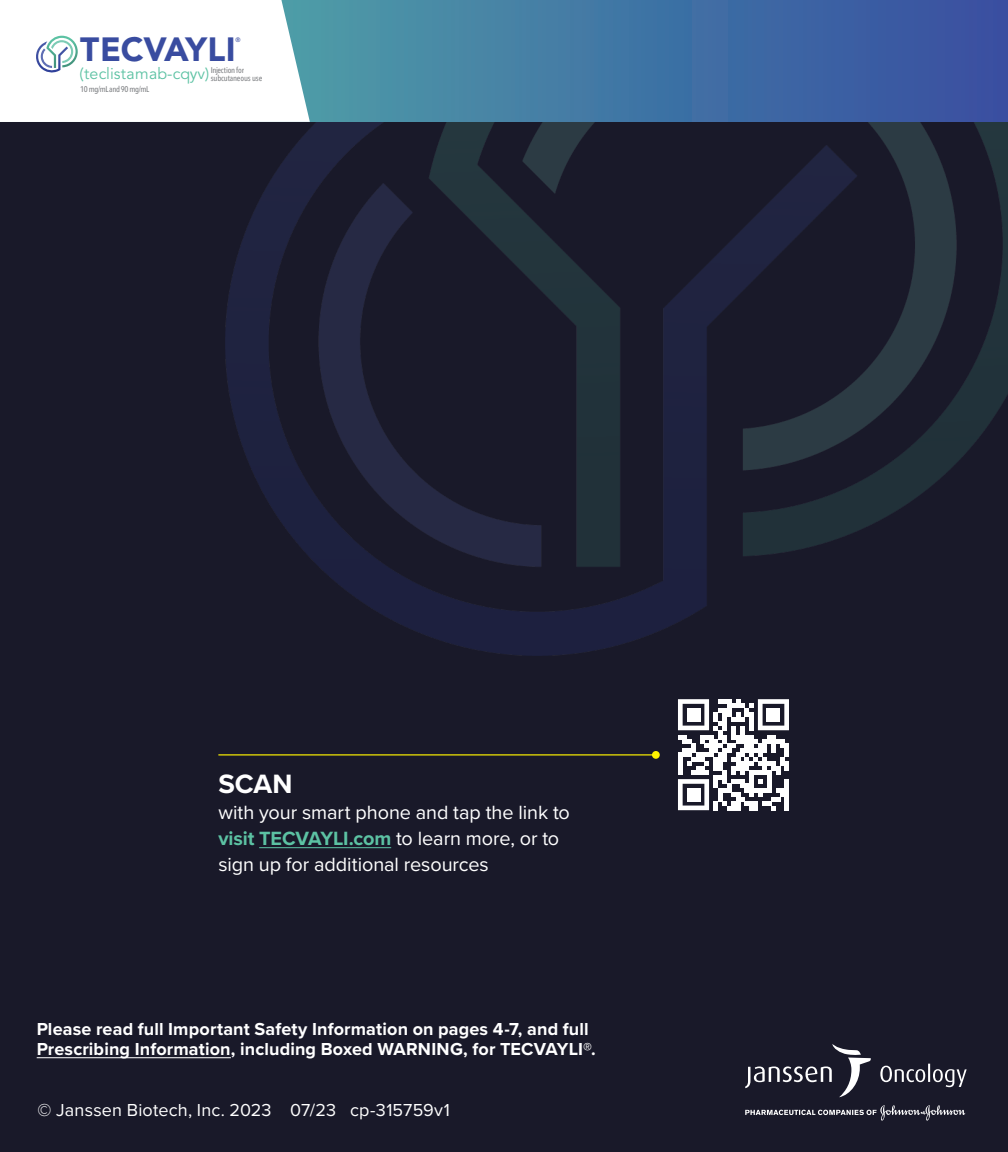
<style>
.page{position:relative;width:1008px;height:1152px;background:#fff}
.page>*{position:absolute;margin:0;border:0;box-sizing:border-box;transform-origin:0 0}
.t1{font:900 33.4px "Avenir";letter-spacing:-.01em;color:#394ca0}
.t2{font:700 27.6px "Proxima Nova";color:#fff}
.t3{font:19.8px/26px "Proxima Nova";letter-spacing:-.005em;color:#fff}
.t4{font:700 18px/20px "Proxima Nova";letter-spacing:.01em;color:#fff}
.t5{font:18px "Proxima Nova";letter-spacing:.01em;color:#fff}
.t6{font:16px "Avenir";letter-spacing:.01em;color:#5cc2a3}
.t7{font:500 8.2px "Avenir Next Condensed";letter-spacing:-.04em;color:#808285}
.t8{font:500 8.2px "Avenir Next Condensed";letter-spacing:-.015em;color:#808285}
.t9{font:500 6.4px "Avenir";color:#394ca0}
.s1{font-weight:700;color:#5cc2a3}
</style>
<div class="page">
<div style="left:0;top:86px;width:1008px;height:1066px;background:#191929"></div>
<svg style="left:678px;top:699px;width:111px;height:111px"></svg>
<div style="left:687px;top:708px;width:13px;height:13px;background:#fff"></div>
<div style="left:767px;top:708px;width:13px;height:13px;background:#fff"></div>
<div style="left:687px;top:788px;width:13px;height:13px;background:#fff"></div>
<img style="left:225px;top:122px;width:783px;height:533px">
<svg style="left:310px;top:0;width:698px;height:122px"></svg>
<svg style="left:0;top:0;width:310px;height:122px"></svg>
<svg style="left:745px;top:1044px;width:222px;height:77px"></svg>
<hr style="left:259px;top:847px;width:132px;height:1px;background:#5cc2a3">
<hr style="left:218px;top:754px;width:436px;height:1px;background:#fff300">
<div style="left:652px;top:751px;width:8px;height:8px;background:#fff300;border-radius:50%"></div>
<hr style="left:37px;top:1057px;width:194px;height:1px;background:#fff">
<p class="t1" style="left:80px;top:21px;width:157px">TECVAYLI</p>
<p class="t9" style="left:236px;top:34px;width:7px">®</p>
<p class="t6" style="left:80px;top:64px;width:166px">(teclistamab-cqyv) <sup>Injection</sup> <sup>for</sup></p>
<p class="t8" style="left:211px;top:74px;width:53px">subcutaneous use</p>
<p class="t7" style="left:80px;top:84px;width:70px">10 mg/mL and 90 mg/mL</p>
<p class="t2" style="left:218px;top:767px;width:76px">SCAN</p>
<p class="t3" style="left:218px;top:799px;width:353px">with your smart phone and tap the link to <span class="s1">visit TECVAYLI.com</span> to learn more, or to sign up for additional resources</p>
<p class="t4" style="left:37px;top:1020px;width:561px">Please read full Important Safety Information on pages 4-7, and full<br>Prescribing Information, including Boxed WARNING, for TECVAYLI®.</p>
<p class="t5" style="left:38px;top:1097px;width:414px">© Janssen Biotech, Inc. 2023 07/23 cp-315759v1</p>
</div>
